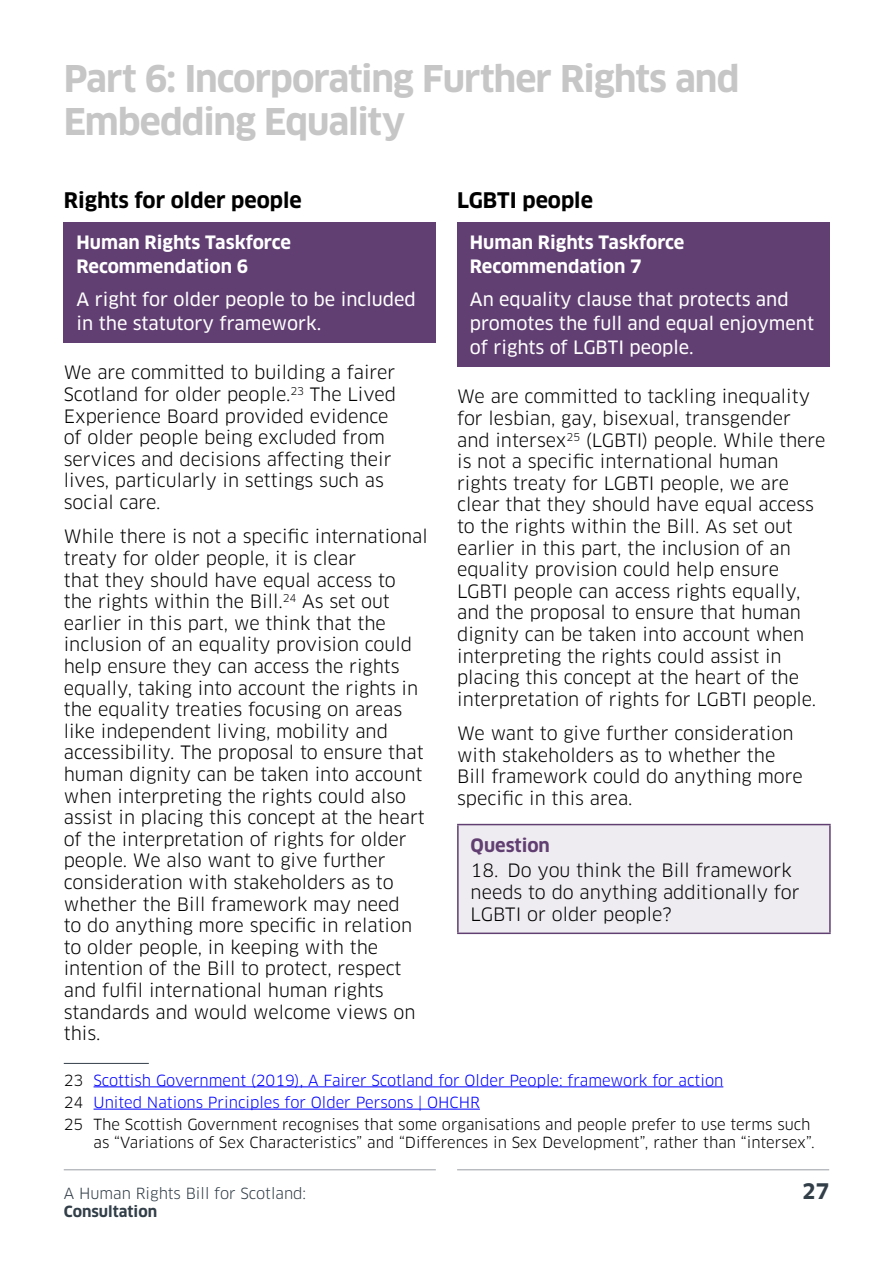
<style>
.page{position:relative;width:893px;height:1263px;background:#fff}
.page>*{position:absolute;margin:0;border:0;box-sizing:border-box;transform-origin:0 0}
.t1{font:700 36px/43.2px "Clan OT";letter-spacing:-.03em;color:#c6c6c6}
._001_Head{font:700 21px "Clan OT";color:#000}
.t2{font:700 21px "Clan OT";color:#323e48}
.t3{font:18px/21.6px "Clan OT";color:#000}
.t4{font:18px/24px "Clan OT News";color:#fff}
.t5{font:700 18px/24px "Clan OT";color:#fff}
.t6{font:700 18px "Clan OT";color:#613f72}
.Footnote_text{font:15px/18px "Clan OT";color:#000;text-align:right}
.Footnote_text-2{font:15px "Clan OT";color:#00f}
.t7{font:15px "Clan OT";color:#323e48}
.t8{font:700 15px "Clan OT";color:#323e48}
.s1{color:#000}
</style>
<div class="page">
<hr style="left:64px;top:1169px;width:372px;height:1px;background:#989ea4">
<hr style="left:457px;top:1169px;width:372px;height:1px;background:#989ea4">
<div style="left:64px;top:222px;width:372px;height:121px;background:#613f72"></div>
<hr style="left:64px;top:1063px;width:85px;height:1px;background:#323e48">
<hr style="left:94px;top:1086px;width:629px;height:1px;background:#00f">
<hr style="left:94px;top:1109px;width:386px;height:1px;background:#00f">
<div style="left:457px;top:222px;width:372px;height:145px;background:#613f72"></div>
<div style="left:458px;top:824px;width:372px;height:109px;background:#efecf1"></div>
<hr style="left:457px;top:824px;width:374px;height:1px;background:#613f72">
<hr style="left:457px;top:825px;width:2px;height:107px;background:#613f72">
<hr style="left:829px;top:825px;width:2px;height:107px;background:#613f72">
<hr style="left:457px;top:932px;width:374px;height:2px;background:#613f72">
<p class="t1" style="left:64px;top:58px;width:677px">Part 6: Incorporating Further Rights and<br>Embedding Equality</p>
<p class="_001_Head" style="left:64px;top:188px;width:239px">Rights for older people</p>
<p class="t5" style="left:77px;top:231px;width:216px">Human Rights Taskforce<br>Recommendation 6</p>
<p class="t4" style="left:77px;top:287px;width:341px">A right for older people to be included in the statutory framework.</p>
<p class="t3" style="left:64px;top:362px;width:334px">We are committed to building a fairer Scotland for older people.<sup>23</sup> The Lived Experience Board provided evidence of older people being excluded from services and decisions affecting their lives, particularly in settings such as social care.</p>
<p class="t3" style="left:64px;top:526px;width:366px">While there is not a specific international treaty for older people, it is clear<br>that they should have equal access to the rights within the Bill.<sup>24</sup> As set out earlier in this part, we think that the inclusion of an equality provision could help ensure they can access the rights equally, taking into account the rights in the equality treaties focusing on areas like independent living, mobility and accessibility. The proposal to ensure that human dignity can be taken into account when interpreting the rights could also assist in placing this concept at the heart of the interpretation of rights for older people. We also want to give further consideration with stakeholders as to whether the Bill framework may need<br>to do anything more specific in relation to older people, in keeping with the intention of the Bill to protect, respect and fulfil international human rights standards and would welcome views on this.</p>
<p class="Footnote_text-2" style="left:64px;top:1071px;width:661px"><span class="s1">23</span> Scottish Government (2019), A Fairer Scotland for Older People: framework for action</p>
<p class="Footnote_text-2" style="left:64px;top:1093px;width:418px"><span class="s1">24</span> United Nations Principles for Older Persons | OHCHR</p>
<p class="Footnote_text" style="left:64px;top:1116px;width:752px">25 The Scottish Government recognises that some organisations and people prefer to use terms such as “Variations of Sex Characteristics” and “Differences in Sex Development”, rather than “intersex”.</p>
<p class="_001_Head" style="left:457px;top:188px;width:137px">LGBTI people</p>
<p class="t5" style="left:470px;top:231px;width:216px">Human Rights Taskforce<br>Recommendation 7</p>
<p class="t4" style="left:470px;top:287px;width:346px">An equality clause that protects and promotes the full and equal enjoyment of rights of LGBTI people.</p>
<p class="t3" style="left:457px;top:386px;width:370px">We are committed to tackling inequality for lesbian, gay, bisexual, transgender and intersex<sup>25</sup> (LGBTI) people. While there is not a specific international human rights treaty for LGBTI people, we are clear that they should have equal access to the rights within the Bill. As set out earlier in this part, the inclusion of an equality provision could help ensure LGBTI people can access rights equally, and the proposal to ensure that human dignity can be taken into account when interpreting the rights could assist in placing this concept at the heart of the interpretation of rights for LGBTI people.</p>
<p class="t3" style="left:457px;top:723px;width:347px">We want to give further consideration with stakeholders as to whether the Bill framework could do anything more specific in this area.</p>
<p class="t6" style="left:471px;top:834px;width:81px">Question</p>
<p class="t3" style="left:471px;top:860px;width:330px">18. Do you think the Bill framework needs to do anything additionally for<br>LGBTI or older people?</p>
<p class="t7" style="left:64px;top:1184px;width:244px">A Human Rights Bill for Scotland:</p>
<p class="t2" style="left:802px;top:1179px;width:28px">27</p>
<p class="t8" style="left:64px;top:1202px;width:95px">Consultation</p>
</div>
